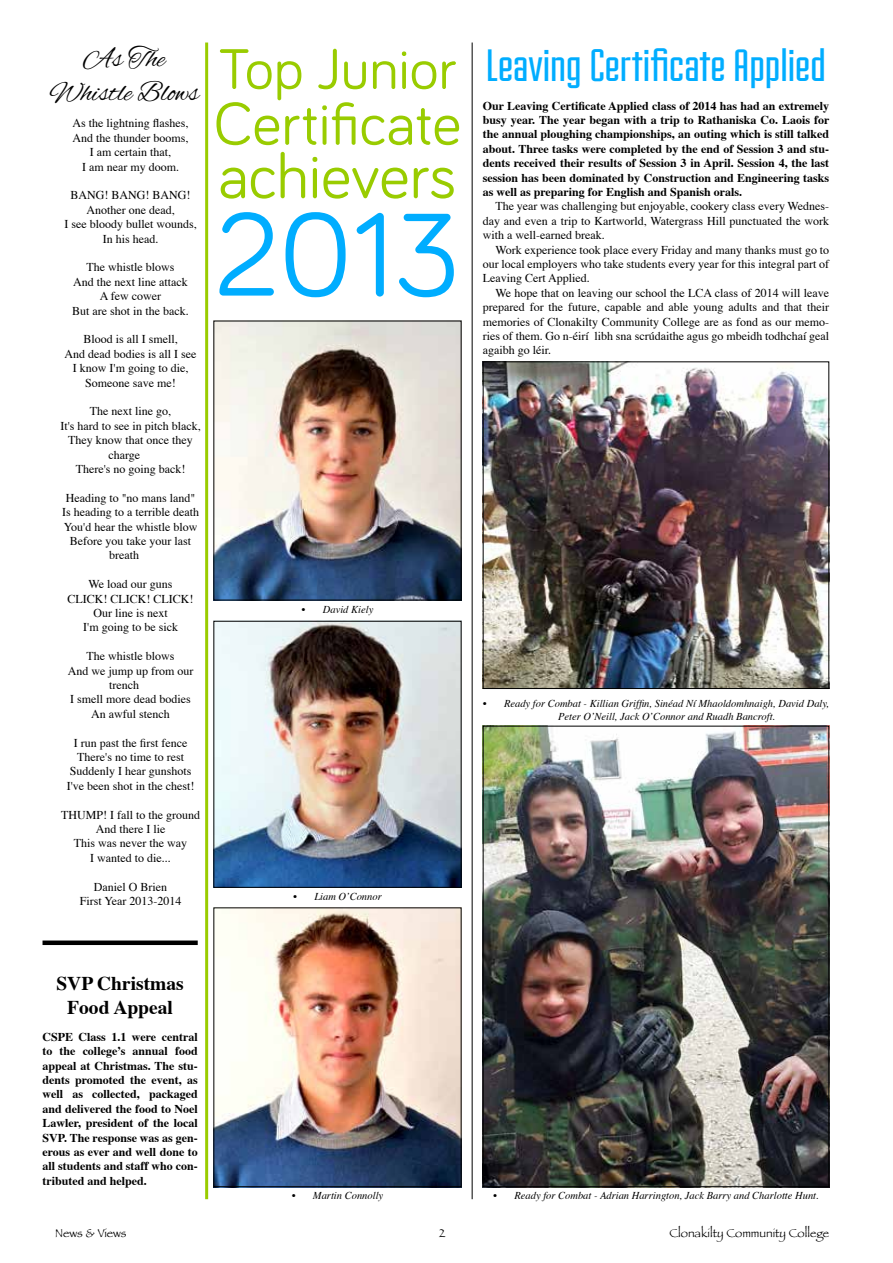
<style>
.page{position:relative;width:893px;height:1263px;background:#fff}
.page>*{position:absolute;margin:0;border:0;box-sizing:border-box;transform-origin:0 0}
.t1{font:121.5px "Bariol";color:#00adff}
.t2{font:64.5px "Bariol";color:#9c0}
.t3{font:61.5px "Bariol";color:#9c0}
.t4{font:58.5px "Bariol";color:#9c0}
.t5{font:48px "Fairview";color:#00adff}
.t6{font:28.5px/34.2px "Alex Brush";color:#000;text-align:center}
.t7{font:700 19.5px/23.4px "Times";color:#000;text-align:center}
.t8{font:12px/14.4px "Times";color:#000;text-align:center}
.t9{font:700 12px/14.4px "Times";color:#000;text-align:justify}
.t10{font:12px "Papyrus";color:#000}
.t11{font:italic 10.5px/12.6px "Times";color:#000}
</style>
<div class="page">
<img style="left:215px;top:323px;width:244px;height:275px">
<img style="left:215px;top:623px;width:244px;height:263px">
<div style="left:213px;top:621px;width:248px;height:267px;border:1px solid #000"></div>
<img style="left:215px;top:909px;width:244px;height:276px">
<div style="left:213px;top:907px;width:248px;height:280px;border:1px solid #000"></div>
<hr style="left:472px;top:43px;width:1px;height:1156px;background:#000">
<hr style="left:205px;top:43px;width:3px;height:1156px;background:#9c0">
<img style="left:485px;top:363px;width:342px;height:324px">
<div style="left:483px;top:361px;width:346px;height:328px;border:1px solid #000"></div>
<img style="left:485px;top:728px;width:342px;height:457px">
<div style="left:483px;top:726px;width:346px;height:461px;border:1px solid #000"></div>
<div style="left:43px;top:940px;width:155px;height:5px;background:#000"></div>
<h3 class="t6" style="left:50px;top:43px;width:151px">As The<br>Whistle Blows</h3>
<p class="t8" style="left:73px;top:117px;width:118px">As the lightning flashes,<br>And the thunder booms,<br>I am certain that,<br>I am near my doom.</p>
<p class="t8" style="left:64px;top:189px;width:134px">BANG! BANG! BANG!<br>Another one dead,<br>I see bloody bullet wounds,<br>In his head.</p>
<p class="t8" style="left:72px;top:261px;width:118px">The whistle blows<br>And the next line attack<br>A few cower<br>But are shot in the back.</p>
<p class="t8" style="left:65px;top:333px;width:133px">Blood is all I smell,<br>And dead bodies is all I see<br>I know I'm going to die,<br>Someone save me!</p>
<p class="t8" style="left:90px;top:405px;width:83px">The next line go,</p>
<p class="t8" style="left:60px;top:419px;width:142px">It's hard to see in pitch black,</p>
<p class="t8" style="left:68px;top:434px;width:126px">They know that once they</p>
<p class="t8" style="left:108px;top:448px;width:33px">charge</p>
<p class="t8" style="left:76px;top:462px;width:111px">There's no going back!</p>
<p class="t8" style="left:66px;top:491px;width:131px">Heading to "no mans land"</p>
<p class="t8" style="left:62px;top:506px;width:138px">Is heading to a terrible death</p>
<p class="t8" style="left:64px;top:520px;width:135px">You'd hear the whistle blow</p>
<p class="t8" style="left:70px;top:534px;width:123px">Before you take your last</p>
<p class="t8" style="left:109px;top:549px;width:31px">breath</p>
<p class="t8" style="left:68px;top:578px;width:127px">We load our guns<br>CLICK! CLICK! CLICK!<br>Our line is next<br>I'm going to be sick</p>
<p class="t8" style="left:87px;top:650px;width:89px">The whistle blows</p>
<p class="t8" style="left:68px;top:664px;width:127px">And we jump up from our</p>
<p class="t8" style="left:109px;top:678px;width:31px">trench</p>
<p class="t8" style="left:70px;top:693px;width:122px">I smell more dead bodies</p>
<p class="t8" style="left:91px;top:707px;width:80px">An awful stench</p>
<p class="t8" style="left:67px;top:736px;width:129px">I run past the first fence<br>There's no time to rest<br>Suddenly I hear gunshots<br>I've been shot in the chest!</p>
<p class="t8" style="left:61px;top:808px;width:140px">THUMP! I fall to the ground<br>And there I lie<br>This was never the way<br>I wanted to die...</p>
<p class="t8" style="left:80px;top:880px;width:103px">Daniel O Brien<br>First Year 2013-2014</p>
<h3 class="t4" style="left:218px;top:29px;width:239px">Top Junior</h3>
<h3 class="t3" style="left:214px;top:82px;width:249px">Certificate</h3>
<h2 class="t2" style="left:218px;top:132px;width:240px">achievers</h2>
<h1 class="t1" style="left:214px;top:172px;width:248px">2013</h1>
<p class="t11" style="left:302px;top:603px;width:73px">• David Kiely</p>
<p class="t11" style="left:293px;top:891px;width:90px">• Liam O’Connor</p>
<h3 class="t5" style="left:486px;top:41px;width:341px">Leaving Certificate Applied</h3>
<p class="t9" style="left:483px;top:99px;width:348px">Our Leaving Certificate Applied class of 2014 has had an extremely busy year. The year began with a trip to Rathaniska Co. Laois for the annual ploughing championships, an outing which is still talked about. Three tasks were completed by the end of Session 3 and stu&shy;dents received their results of Session 3 in April. Session 4, the last session has been dominated by Construction and Engineering tasks as well as preparing for English and Spanish orals.</p>
<p class="t8" style="left:483px;top:200px;width:348px;text-align:justify;text-indent:13px">The year was challenging but enjoyable, cookery class every Wednes&shy;day and even a trip to Kartworld, Watergrass Hill punctuated the work with a well-earned break.</p>
<p class="t8" style="left:483px;top:243px;width:348px;text-align:justify;text-indent:13px">Work experience took place every Friday and many thanks must go to our local employers who take students every year for this integral part of Leaving Cert Applied.</p>
<p class="t8" style="left:483px;top:286px;width:348px;text-align:justify;text-indent:13px">We hope that on leaving our school the LCA class of 2014 will leave prepared for the future, capable and able young adults and that their memories of Clonakilty Community College are as fond as our memo&shy;ries of them. Go n-éirí libh sna scrúdaithe agus go mbeidh todhchaí geal agaibh go léir.</p>
<p class="t11" style="left:558px;top:698px;width:273px;text-indent:-75px">• Ready for Combat - Killian Griffin, Sinéad Ní Mhaoldomhnaigh, David Daly,<br>Peter O’Neill, Jack O’Connor and Ruadh Bancroft.</p>
<h3 class="t7" style="left:56px;top:973px;width:129px">SVP Christmas<br>Food Appeal</h3>
<p class="t9" style="left:43px;top:1030px;width:157px">CSPE Class 1.1 were central to the college’s annual food appeal at Christmas. The stu&shy;dents promoted the event, as well as collected, packaged and delivered the food to Noel Lawler, president of the local SVP. The response was as gen&shy;erous as ever and well done to all students and staff who con&shy;tributed and helped.</p>
<p class="t11" style="left:292px;top:1190px;width:93px">• Martin Connolly</p>
<p class="t11" style="left:493px;top:1190px;width:327px">• Ready for Combat - Adrian Harrington, Jack Barry and Charlotte Hunt.</p>
<p class="t10" style="left:55px;top:1225px;width:73px">News &amp; Views</p>
<p class="t10" style="left:439px;top:1225px;width:8px">2</p>
<p class="t10" style="left:669px;top:1225px;width:161px">Clonakilty Community College</p>
</div>
